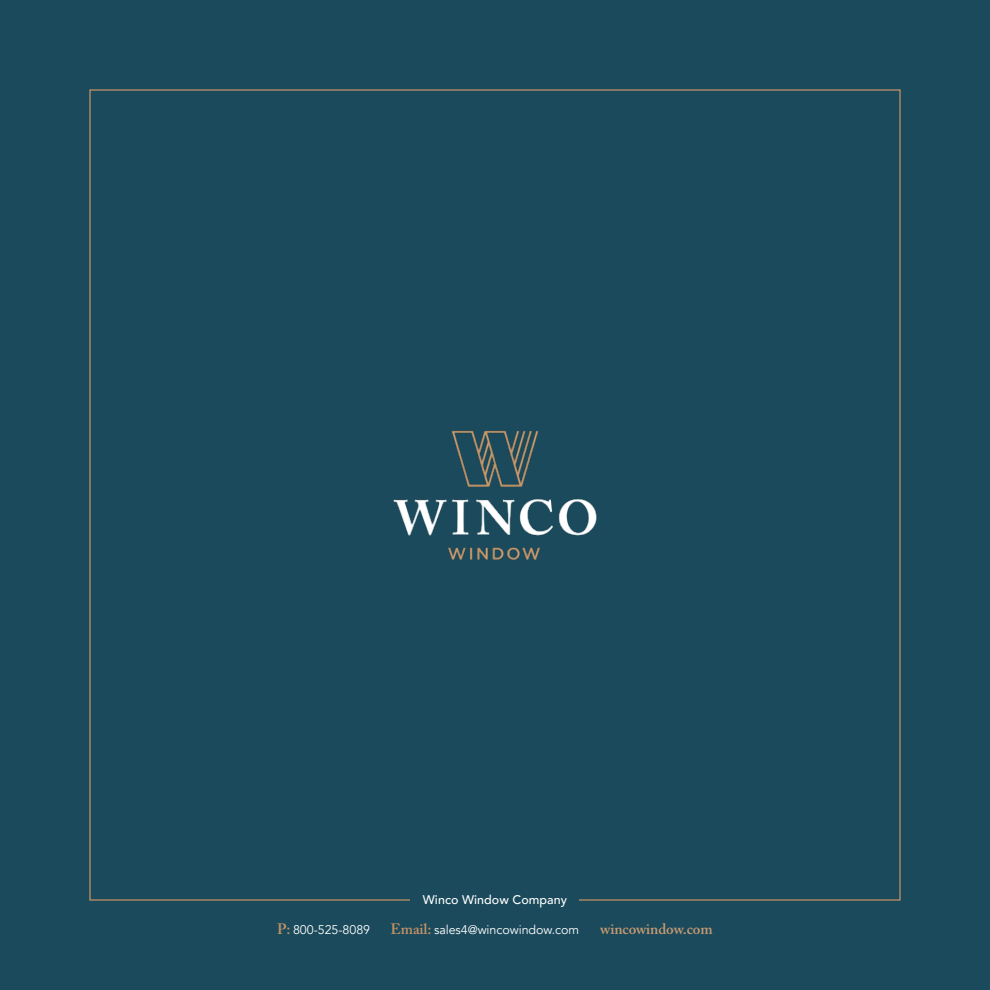
<style>
.page{position:relative;width:990px;height:990px;background:#1a4a5b}
.page>*{position:absolute;margin:0;border:0;box-sizing:border-box;transform-origin:0 0}
.t1{font:600 15px "Adobe Caslon Pro";letter-spacing:-.005em;color:#c79b73}
.t2{font:12.5px "Avenir";letter-spacing:-.005em;color:#fff}
.t3{font:500 12.5px "Avenir";letter-spacing:.005em;color:#fff}
.s1{font-family:"Adobe Caslon Pro";font-weight:600;font-size:15px;color:#c39267}
</style>
<div class="page">
<img style="left:393px;top:430px;width:204px;height:130px">
<p class="t3" style="left:423px;top:889px;width:146px">Winco Window Company</p>
<p class="t2" style="left:277px;top:922px;width:94px"><span class="s1">P:</span> 800-525-8089</p>
<p class="t2" style="left:391px;top:922px;width:190px"><span class="s1">Email:</span> sales4@wincowindow.com</p>
<p class="t1" style="left:600px;top:920px;width:114px">wincowindow.com</p>
</div>
